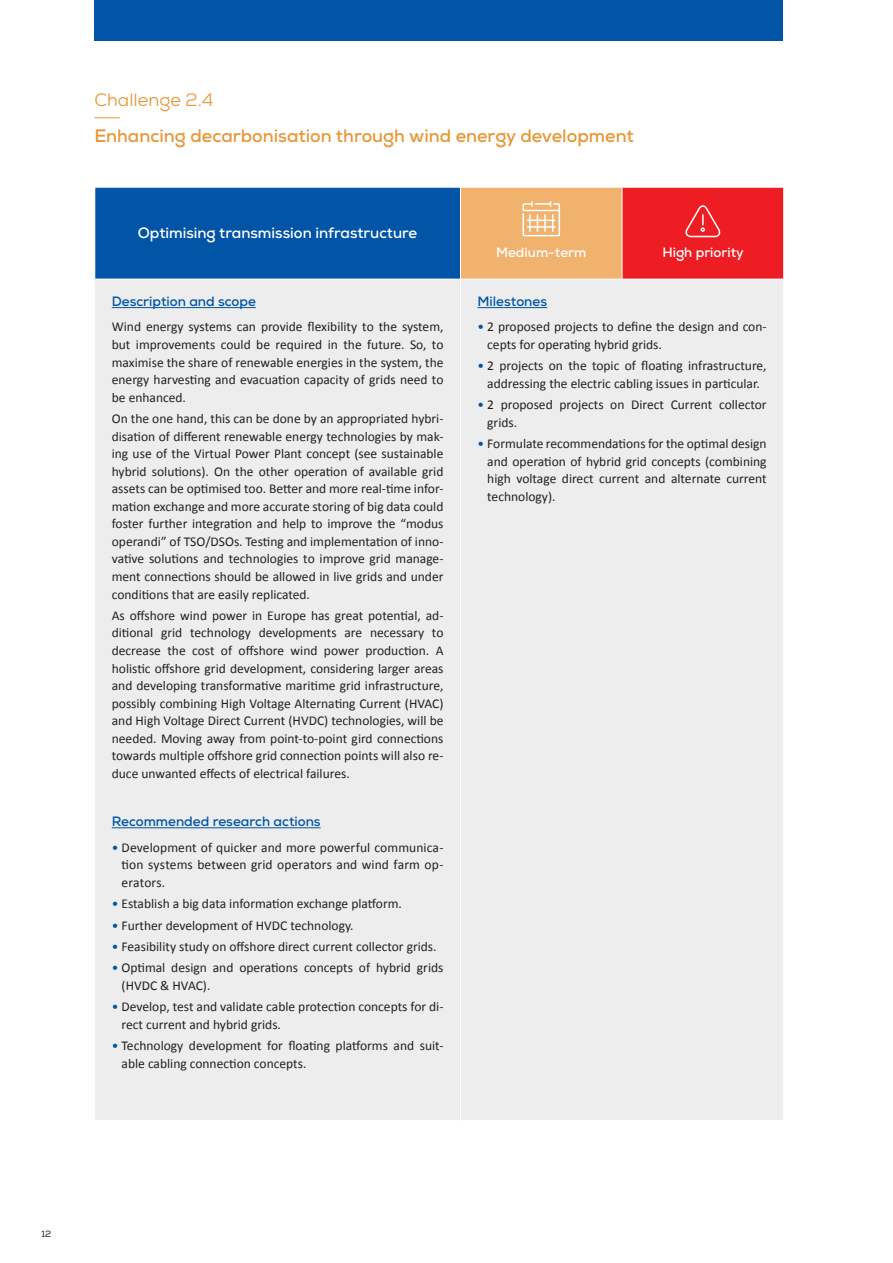
<style>
.page{position:relative;width:893px;height:1263px;background:#fff}
.page>*{position:absolute;margin:0;border:0;box-sizing:border-box;transform-origin:0 0}
.t1{font:700 18px "Nexa";color:#e99635}
.t2{font:18px "Nexa";color:#e99635}
.t3{font:700 15px "Nexa";color:#fff}
.t4{font:13.5px/17.5px "Calibri";color:#231f20;text-align:justify}
.t5{font:700 13.5px "Nexa";color:#0154a6}
.t6{font:700 13.5px "Nexa";color:#fff}
.t7{font:9px "Nexa";color:#231f20}
.s1{color:#0154a6}
</style>
<div class="page">
<svg style="left:94px;top:117px;width:26px;height:1px"></svg>
<div style="left:95px;top:187px;width:365px;height:92px;background:#0154a6"></div>
<div style="left:460px;top:187px;width:162px;height:92px;background:#f1b26d"></div>
<div style="left:622px;top:187px;width:162px;height:92px;background:#ee1d23"></div>
<div style="left:95px;top:280px;width:688px;height:840px;background:#ededee"></div>
<hr style="left:94px;top:187px;width:366px;height:1px;background:#fff">
<hr style="left:460px;top:187px;width:162px;height:1px;background:#fff">
<hr style="left:460px;top:188px;width:1px;height:91px;background:#fff">
<hr style="left:622px;top:187px;width:162px;height:1px;background:#fff">
<hr style="left:622px;top:188px;width:1px;height:91px;background:#fff">
<hr style="left:783px;top:188px;width:1px;height:91px;background:#fff">
<hr style="left:460px;top:279px;width:1px;height:520px;background:#fff">
<hr style="left:460px;top:799px;width:1px;height:321px;background:#fff">
<svg style="left:522px;top:201px;width:39px;height:36px"></svg>
<svg style="left:685px;top:205px;width:36px;height:33px"></svg>
<hr style="left:112px;top:307px;width:144px;height:1px;background:#0154a6">
<hr style="left:477px;top:307px;width:70px;height:1px;background:#0154a6">
<hr style="left:112px;top:827px;width:209px;height:1px;background:#0154a6">
<div style="left:94px;top:0;width:689px;height:41px;background:#0154a6"></div>
<p class="t2" style="left:94px;top:89px;width:121px">Challenge 2.4</p>
<p class="t1" style="left:94px;top:124px;width:541px">Enhancing decarbonisation through wind energy development</p>
<p class="t3" style="left:138px;top:224px;width:281px">Optimising transmission infrastructure</p>
<p class="t5" style="left:112px;top:293px;width:146px">Description and scope</p>
<p class="t4" style="left:112px;top:318px;width:333px">Wind energy systems can provide flexibility to the system, but improvements could be required in the future. So, to maximise the share of renewable energies in the system, the energy harvesting and evacuation capacity of grids need to be enhanced.</p>
<p class="t4" style="left:112px;top:410px;width:333px">On the one hand, this can be done by an appropriated hybri&shy;disation of different renewable energy technologies by mak&shy;ing use of the Virtual Power Plant concept (see sustainable hybrid solutions). On the other operation of available grid assets can be optimised too. Better and more real-time infor&shy;mation exchange and more accurate storing of big data could foster further integration and help to improve the “modus operandi” of TSO/DSOs. Testing and implementation of inno&shy;vative solutions and technologies to improve grid manage&shy;ment connections should be allowed in live grids and under conditions that are easily replicated.</p>
<p class="t4" style="left:112px;top:607px;width:333px">As offshore wind power in Europe has great potential, ad&shy;ditional grid technology developments are necessary to decrease the cost of offshore wind power production. A holistic offshore grid development, considering larger areas and developing transformative maritime grid infrastructure, possibly combining High Voltage Alternating Current (HVAC) and High Voltage Direct Current (HVDC) technologies, will be needed. Moving away from point-to-point gird connections towards multiple offshore grid connection points will also re&shy;duce unwanted effects of electrical failures.</p>
<p class="t5" style="left:112px;top:813px;width:210px">Recommended research actions</p>
<p class="t4" style="left:122px;top:838px;width:323px;text-indent:-10px"><span class="s1">•</span> Development of quicker and more powerful communica&shy;tion systems between grid operators and wind farm op&shy;erators.</p>
<p class="t4" style="left:112px;top:895px;width:292px"><span class="s1">•</span> Establish a big data information exchange platform.</p>
<p class="t4" style="left:112px;top:916px;width:243px"><span class="s1">•</span> Further development of HVDC technology.</p>
<p class="t4" style="left:112px;top:938px;width:326px"><span class="s1">•</span> Feasibility study on offshore direct current collector grids.</p>
<p class="t4" style="left:122px;top:959px;width:323px;text-indent:-10px"><span class="s1">•</span> Optimal design and operations concepts of hybrid grids (HVDC &amp; HVAC).</p>
<p class="t4" style="left:122px;top:998px;width:323px;text-indent:-10px"><span class="s1">•</span> Develop, test and validate cable protection concepts for di&shy;rect current and hybrid grids.</p>
<p class="t4" style="left:122px;top:1037px;width:323px;text-indent:-10px"><span class="s1">•</span> Technology development for floating platforms and suit&shy;able cabling connection concepts.</p>
<p class="t6" style="left:496px;top:243px;width:92px">Medium-term</p>
<p class="t6" style="left:662px;top:244px;width:83px">High priority</p>
<p class="t5" style="left:477px;top:293px;width:71px">Milestones</p>
<p class="t4" style="left:487px;top:318px;width:281px;text-indent:-10px"><span class="s1">•</span> 2 proposed projects to define the design and con&shy;cepts for operating hybrid grids.</p>
<p class="t4" style="left:477px;top:357px;width:291px;text-align:center"><span class="s1">•</span> 2 projects on the topic of floating infrastructure, addressing the electric cabling issues in particular.</p>
<p class="t4" style="left:487px;top:396px;width:281px;text-indent:-10px"><span class="s1">•</span> 2 proposed projects on Direct Current collector grids.</p>
<p class="t4" style="left:487px;top:435px;width:281px;text-indent:-10px"><span class="s1">•</span> Formulate recommendations for the optimal design and operation of hybrid grid concepts (combining high voltage direct current and alternate current technology).</p>
<p class="t7" style="left:42px;top:1228px;width:11px">12</p>
</div>
